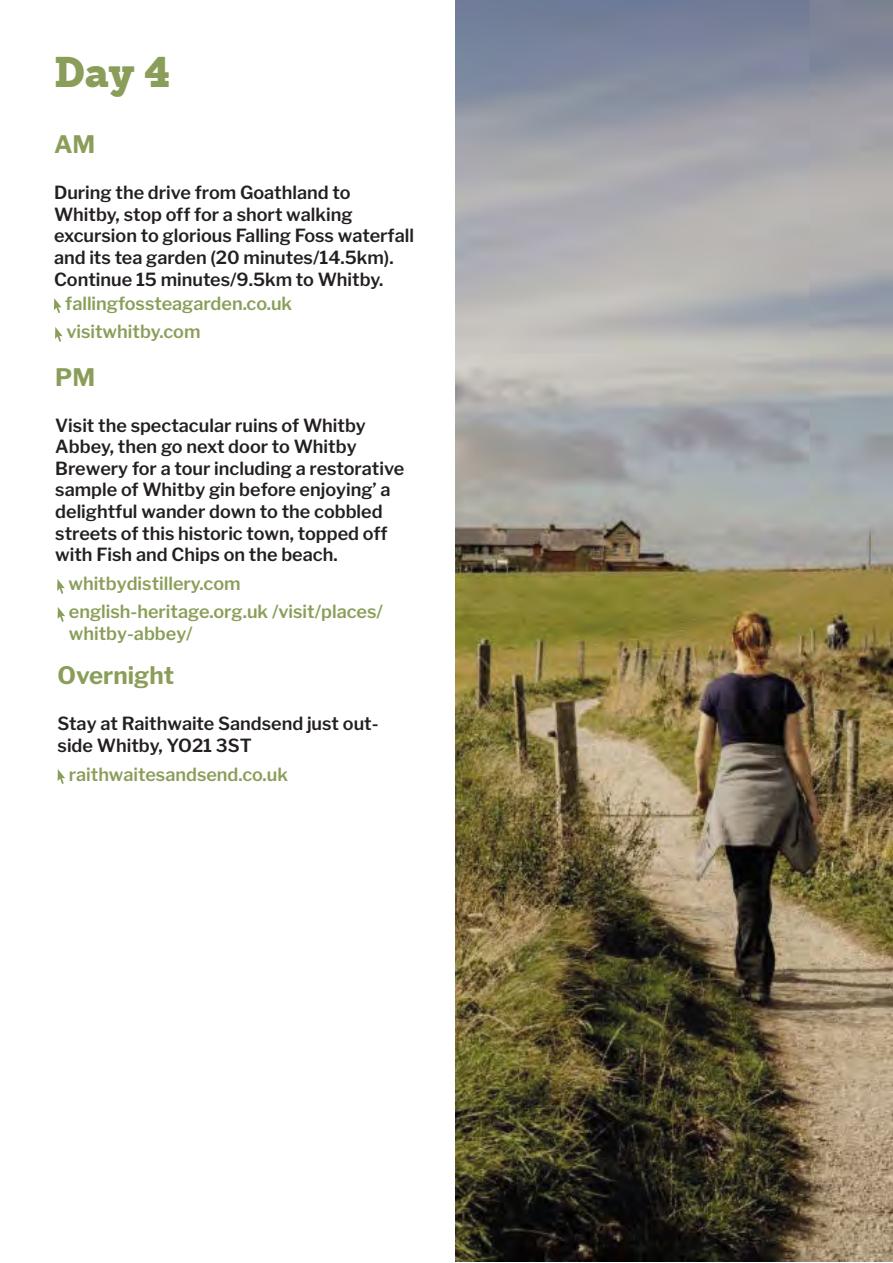
<style>
.page{position:relative;width:893px;height:1263px;background:#fff}
.page>*{position:absolute;margin:0;border:0;box-sizing:border-box;transform-origin:0 0}
.t1{font:900 42px "Sanchez";color:#8a9e59}
.t2{font:700 24px "Libre Franklin";color:#8a9e59}
.t3{font:600 18px/21.6px "Libre Franklin";color:#231f20}
.t4{font:600 18px/21.6px "Libre Franklin";color:#8a9e59}
</style>
<div class="page">
<img style="left:455px;top:0;width:438px;height:1261px">
<svg style="left:57px;top:579px;width:8px;height:15px"></svg>
<svg style="left:55px;top:327px;width:8px;height:15px"></svg>
<svg style="left:58px;top:607px;width:7px;height:15px"></svg>
<svg style="left:54px;top:298px;width:8px;height:15px"></svg>
<svg style="left:58px;top:769px;width:7px;height:15px"></svg>
<p class="t1" style="left:54px;top:43px;width:118px">Day 4</p>
<p class="t2" style="left:54px;top:130px;width:43px">AM</p>
<p class="t3" style="left:54px;top:182px;width:361px">During the drive from Goathland to Whitby, stop off for a short walking excursion to glorious Falling Foss waterfall and its tea garden (20 minutes/14.5km).<br>Continue 15 minutes/9.5km to Whitby.</p>
<p class="t4" style="left:65px;top:292px;width:228px">fallingfossteagarden.co.uk</p>
<p class="t4" style="left:66px;top:321px;width:136px">visitwhitby.com</p>
<p class="t2" style="left:55px;top:363px;width:41px">PM</p>
<p class="t3" style="left:55px;top:414px;width:350px">Visit the spectacular ruins of Whitby Abbey, then go next door to Whitby Brewery for a tour including a restorative sample of Whitby gin before enjoying’ a delightful wander down to the cobbled streets of this historic town, topped off with Fish and Chips on the beach.</p>
<p class="t4" style="left:68px;top:573px;width:174px">whitbydistillery.com</p>
<p class="t4" style="left:69px;top:601px;width:316px">english-heritage.org.uk /visit/places/ whitby-abbey/</p>
<p class="t2" style="left:58px;top:661px;width:118px">Overnight</p>
<p class="t3" style="left:58px;top:713px;width:322px">Stay at Raithwaite Sandsend just out&shy;side Whitby, YO21 3ST</p>
<p class="t4" style="left:69px;top:763px;width:221px">raithwaitesandsend.co.uk</p>
</div>
